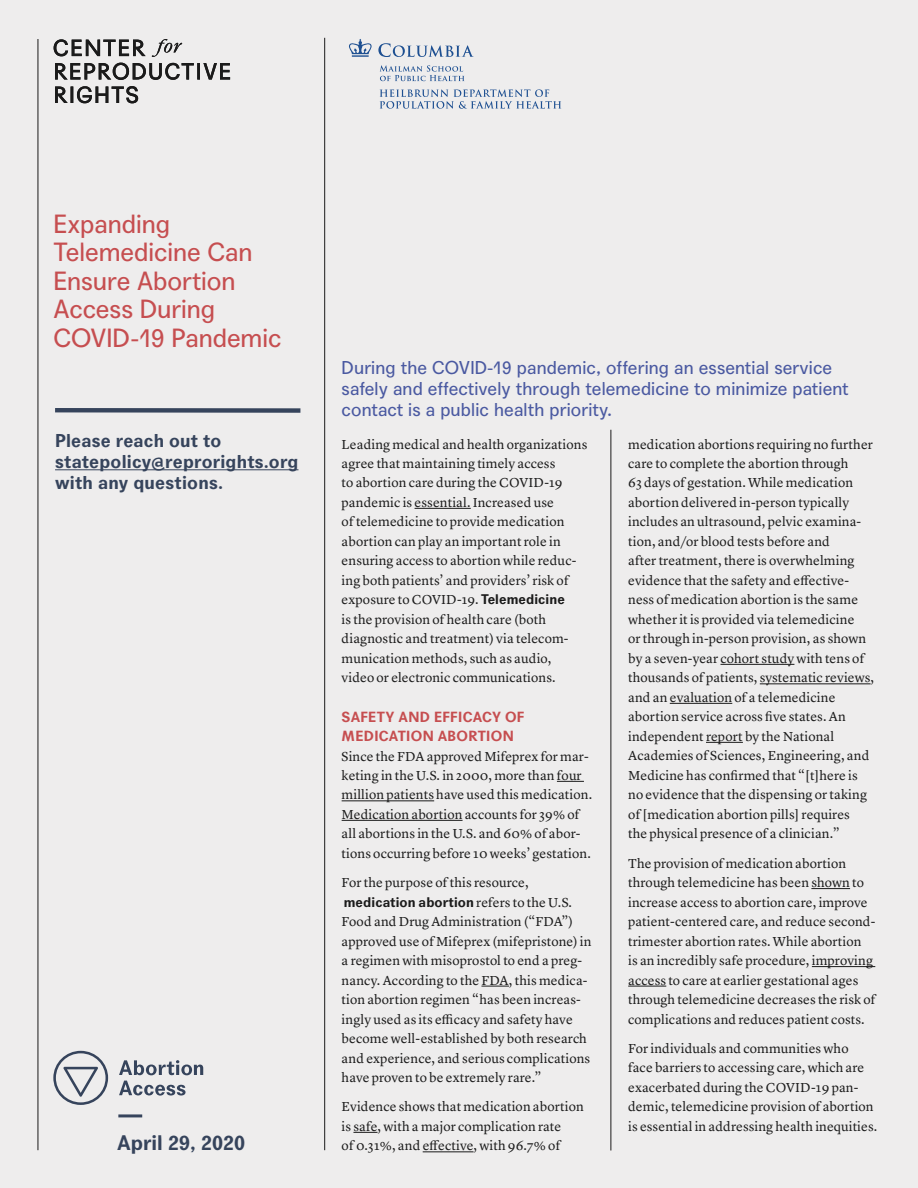
<style>
.page{position:relative;width:918px;height:1188px;background:#eeeded}
.page>*{position:absolute;margin:0;border:0;box-sizing:border-box;transform-origin:0 0}
.t1{font:25.5px/28.5px "Agipo";color:#c64e50}
.t2{font:700 20.4px "Agipo";color:#36445c}
.t3{font:18px/21px "Agipo";letter-spacing:.01em;color:#4a59a1}
.t4{font:700 18px/21px "Agipo";letter-spacing:.015em;color:#36445c}
.t5{font:700 14.25px/19.5px "Agipo";letter-spacing:.02em;color:#c64e50}
.t6{font:13.5px/19.5px "Lyon Text";letter-spacing:.01em;color:#1b1b1b}
.t7{font:700 13.5px "Agipo";letter-spacing:.01em;color:#1b1b1b}
.s1{font-family:"Agipo";font-weight:700}
.s2{font-family:"Lyon Text";font-weight:400}
</style>
<div class="page">
<hr style="left:38px;top:39px;width:1px;height:1111px;background:#1b1b1b">
<hr style="left:324px;top:38px;width:1px;height:1112px;background:#1b1b1b">
<hr style="left:611px;top:430px;width:1px;height:720px;background:#1b1b1b">
<div style="left:55px;top:408px;width:245px;height:5px;background:#36445c"></div>
<svg style="left:54px;top:39px;width:92px;height:17px"></svg>
<svg style="left:55px;top:63px;width:175px;height:17px"></svg>
<svg style="left:55px;top:86px;width:83px;height:17px"></svg>
<svg style="left:152px;top:39px;width:30px;height:18px"></svg>
<svg style="left:380px;top:65px;width:84px;height:16px"></svg>
<svg style="left:349px;top:39px;width:125px;height:18px"></svg>
<svg style="left:380px;top:89px;width:181px;height:20px"></svg>
<hr style="left:118px;top:1114px;width:24px;height:3px;background:#36445c">
<svg style="left:53px;top:1051px;width:55px;height:54px"></svg>
<svg style="left:119px;top:1060px;width:84px;height:15px"></svg>
<svg style="left:119px;top:1081px;width:67px;height:15px"></svg>
<hr style="left:415px;top:508px;width:56px;height:1px;background:#1b1b1b">
<svg style="left:557px;top:781px;width:27px;height:1px"></svg>
<hr style="left:342px;top:801px;width:92px;height:1px;background:#1b1b1b">
<hr style="left:342px;top:820px;width:121px;height:1px;background:#1b1b1b">
<svg style="left:481px;top:986px;width:28px;height:1px"></svg>
<svg style="left:353px;top:1132px;width:25px;height:1px"></svg>
<hr style="left:423px;top:1152px;width:51px;height:1px;background:#1b1b1b">
<hr style="left:721px;top:664px;width:73px;height:1px;background:#1b1b1b">
<hr style="left:760px;top:684px;width:111px;height:1px;background:#1b1b1b">
<hr style="left:670px;top:703px;width:62px;height:1px;background:#1b1b1b">
<hr style="left:706px;top:742px;width:37px;height:1px;background:#1b1b1b">
<hr style="left:811px;top:888px;width:39px;height:1px;background:#1b1b1b">
<hr style="left:812px;top:966px;width:63px;height:1px;background:#1b1b1b">
<hr style="left:628px;top:986px;width:38px;height:1px;background:#1b1b1b">
<hr style="left:55px;top:469px;width:243px;height:1px;background:#36445c">
<h1 class="t1" style="left:54px;top:207px;width:229px">Expanding<br>Telemedicine Can<br>Ensure Abortion<br>Access During<br>COVID-19 Pandemic</h1>
<h3 class="t4" style="left:55px;top:429px;width:245px">Please reach out to statepolicy@reprorights.org with any questions.</h3>
<h2 class="t2" style="left:117px;top:1127px;width:130px">April 29, 2020</h2>
<h3 class="t3" style="left:342px;top:355px;width:508px">During the COVID-19 pandemic, offering an essential service safely and effectively through telemedicine to minimize patient contact is a public health priority.</h3>
<p class="t6" style="left:342px;top:433px;width:247px">Leading medical and health organizations agree that maintaining timely access<br>to abortion care during the COVID-19 pandemic is essential. Increased use<br>of telemedicine to provide medication abortion can play an important role in ensuring access to abortion while reduc&shy;ing both patients’ and providers’ risk of exposure to COVID-19. <span class="s1">Telemedicine<br></span>is the provision of health care (both diagnostic and treatment) via telecom&shy;munication methods, such as audio, video or electronic communications.</p>
<p class="t5" style="left:342px;top:705px;width:184px">SAFETY AND EFFICACY OF<br>MEDICATION ABORTION</p>
<p class="t6" style="left:342px;top:745px;width:252px">Since the FDA approved Mifeprex for mar&shy;keting in the U.S. in 2000, more than four million patients have used this medication.<br>Medication abortion accounts for 39% of all abortions in the U.S. and 60% of abor&shy;tions occurring before 10 weeks’ gestation.</p>
<p class="t6" style="left:342px;top:872px;width:189px">For the purpose of this resource,</p>
<p class="t7" style="left:344px;top:891px;width:230px">medication abortion <span class="s2">refers to the U.S.</span></p>
<p class="t6" style="left:342px;top:911px;width:251px">Food and Drug Administration (“FDA”) approved use of Mifeprex (mifepristone) in a regimen with misoprostol to end a preg&shy;nancy. According to the FDA, this medica&shy;tion abortion regimen “has been increas&shy;ingly used as its efficacy and safety have become well-established by both research and experience, and serious complications have proven to be extremely rare.”</p>
<p class="t6" style="left:342px;top:1096px;width:244px">Evidence shows that medication abortion is safe, with a major complication rate<br>of 0.31%, and effective, with 96.7% of</p>
<p class="t6" style="left:628px;top:433px;width:248px">medication abortions requiring no further care to complete the abortion through<br>63 days of gestation. While medication abortion delivered in-person typically includes an ultrasound, pelvic examina&shy;tion, and/or blood tests before and<br>after treatment, there is overwhelming evidence that the safety and effective&shy;ness of medication abortion is the same whether it is provided via telemedicine<br>or through in-person provision, as shown by a seven-year cohort study with tens of thousands of patients, systematic reviews, and an evaluation of a telemedicine abortion service across five states. An independent report by the National Academies of Sciences, Engineering, and Medicine has confirmed that “[t]here is no evidence that the dispensing or taking of [medication abortion pills] requires<br>the physical presence of a clinician.”</p>
<p class="t6" style="left:628px;top:852px;width:249px">The provision of medication abortion through telemedicine has been shown to increase access to abortion care, improve patient-centered care, and reduce second&shy;trimester abortion rates. While abortion<br>is an incredibly safe procedure, improving access to care at earlier gestational ages through telemedicine decreases the risk of complications and reduces patient costs.</p>
<p class="t6" style="left:628px;top:1037px;width:251px">For individuals and communities who<br>face barriers to accessing care, which are exacerbated during the COVID-19 pan&shy;demic, telemedicine provision of abortion is essential in addressing health inequities.</p>
</div>
